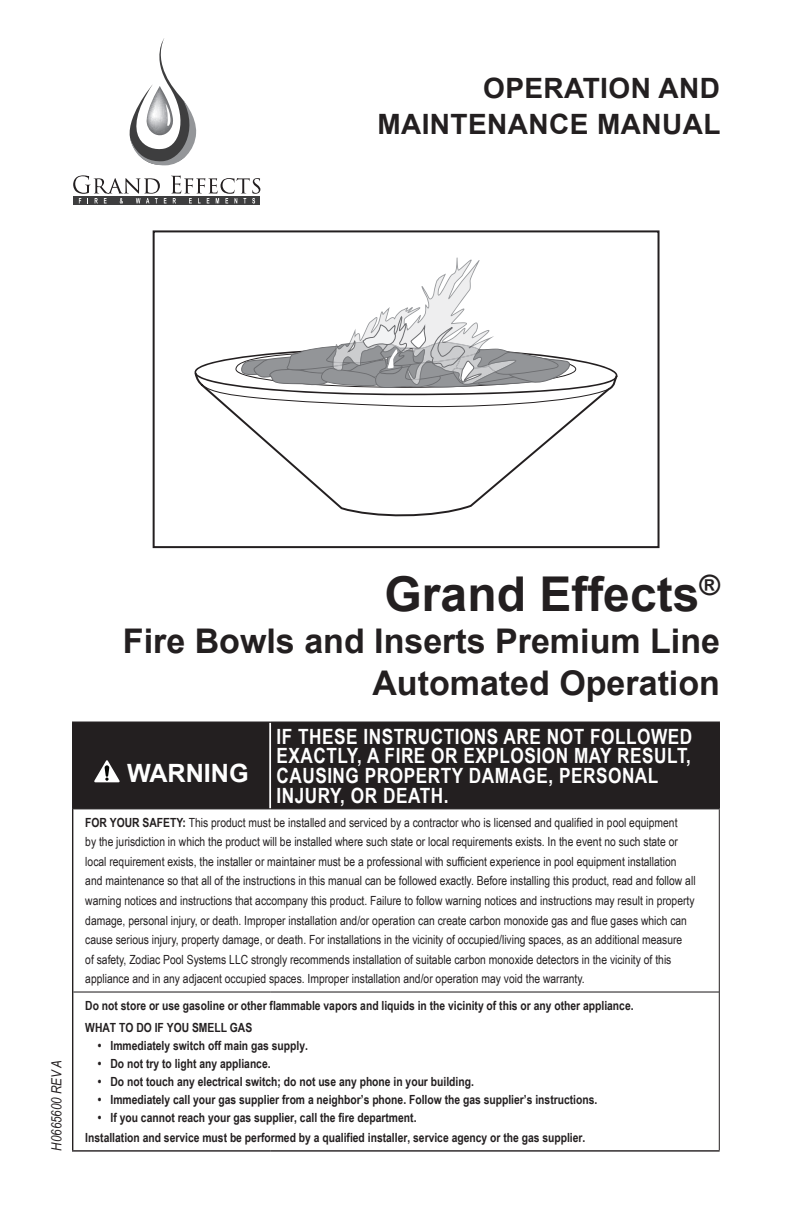
<style>
.page{position:relative;width:792px;height:1224px;background:#fff}
.page>*{position:absolute;margin:0;border:0;box-sizing:border-box;transform-origin:0 0}
.t1{font:700 48px "Arial";color:#231f20}
.t2{font:700 34px/42px "Arial";color:#231f20;text-align:right}
.t3{font:700 28px/36px "Arial";letter-spacing:.015em;color:#231f20;text-align:right}
.t4{font:700 25.2px "Arial";color:#fff}
.t5{font:700 21px/19.6px "Arial Narrow";letter-spacing:.025em;color:#fff}
.t6{font:italic 14px "Arial Narrow";letter-spacing:-.01em;color:#231f20}
.t7{font:12.6px/19.6px "Arial Narrow";color:#231f20}
.t8{font:700 12.6px/21.6px "Arial Narrow";color:#231f20}
.s1{font-weight:700}
</style>
<div class="page">
<svg style="left:194px;top:371px;width:424px;height:146px"></svg>
<svg style="left:195px;top:258px;width:422px;height:151px"></svg>
<div style="left:153px;top:230px;width:507px;height:318px;border:2px solid #231f20"></div>
<div style="left:74px;top:197px;width:186px;height:8px;background:#3e3e3f"></div>
<svg style="left:73px;top:38px;width:187px;height:166px"></svg>
<div style="left:73px;top:723px;width:646px;height:86px;background:#231f20"></div>
<hr style="left:270px;top:722px;width:450px;height:1px;background:#231f20">
<hr style="left:719px;top:723px;width:1px;height:86px;background:#231f20">
<hr style="left:72px;top:809px;width:1px;height:183px;background:#231f20">
<hr style="left:73px;top:991px;width:197px;height:2px;background:#231f20">
<hr style="left:270px;top:991px;width:449px;height:2px;background:#231f20">
<hr style="left:72px;top:992px;width:1px;height:158px;background:#231f20">
<hr style="left:72px;top:1150px;width:198px;height:2px;background:#231f20">
<hr style="left:270px;top:1150px;width:450px;height:2px;background:#231f20">
<hr style="left:72px;top:722px;width:198px;height:1px;background:#231f20">
<hr style="left:72px;top:723px;width:1px;height:86px;background:#231f20">
<hr style="left:269px;top:723px;width:2px;height:86px;background:#fff">
<hr style="left:73px;top:809px;width:197px;height:1px;background:#231f20">
<hr style="left:270px;top:809px;width:450px;height:1px;background:#231f20">
<hr style="left:719px;top:809px;width:1px;height:183px;background:#231f20">
<hr style="left:719px;top:992px;width:1px;height:158px;background:#231f20">
<svg style="left:94px;top:760px;width:26px;height:22px"></svg>
<h3 class="t3" style="left:377px;top:71px;width:345px">OPERATION AND<br>MAINTENANCE MANUAL</h3>
<p class="t6" style="left:47px;top:1151px;width:92px;rotate:-90deg">H0665600 REV A</p>
<h1 class="t1" style="left:385px;top:563px;width:337px">Grand Effects<sup>®</sup></h1>
<h2 class="t2" style="left:123px;top:622px;width:599px">Fire Bowls and Inserts Premium Line<br>Automated Operation</h2>
<h3 class="t5" style="left:276px;top:726px;width:417px">IF THESE INSTRUCTIONS ARE NOT FOLLOWED EXACTLY, A FIRE OR EXPLOSION MAY RESULT, CAUSING PROPERTY DAMAGE, PERSONAL INJURY, OR DEATH.</h3>
<p class="t7" style="left:85px;top:812px;width:612px"><span class="s1">FOR YOUR SAFETY:</span> This product must be installed and serviced by a contractor who is licensed and qualified in pool equipment<br>by the jurisdiction in which the product will be installed where such state or local requirements exists. In the event no such state or local requirement exists, the installer or maintainer must be a professional with sufficient experience in pool equipment installation and maintenance so that all of the instructions in this manual can be followed exactly. Before installing this product, read and follow all warning notices and instructions that accompany this product. Failure to follow warning notices and instructions may result in property damage, personal injury, or death. Improper installation and/or operation can create carbon monoxide gas and flue gases which can cause serious injury, property damage, or death. For installations in the vicinity of occupied/living spaces, as an additional measure<br>of safety, Zodiac Pool Systems LLC strongly recommends installation of suitable carbon monoxide detectors in the vicinity of this appliance and in any adjacent occupied spaces. Improper installation and/or operation may void the warranty.</p>
<p class="t8" style="left:85px;top:994px;width:550px">Do not store or use gasoline or other flammable vapors and liquids in the vicinity of this or any other appliance.<br>WHAT TO DO IF YOU SMELL GAS</p>
<p class="t8" style="left:98px;top:1034px;width:212px">• Immediately switch off main gas supply.</p>
<p class="t8" style="left:98px;top:1052px;width:174px">• Do not try to light any appliance.</p>
<p class="t8" style="left:98px;top:1070px;width:378px">• Do not touch any electrical switch; do not use any phone in your building.</p>
<p class="t8" style="left:98px;top:1088px;width:501px">• Immediately call your gas supplier from a neighbor’s phone. Follow the gas supplier’s instructions.</p>
<p class="t8" style="left:85px;top:1107px;width:502px;line-height:20.2px;text-indent:13px">• If you cannot reach your gas supplier, call the fire department.<br>Installation and service must be performed by a qualified installer, service agency or the gas supplier.</p>
<h3 class="t4" style="left:127px;top:757px;width:123px">WARNING</h3>
</div>
